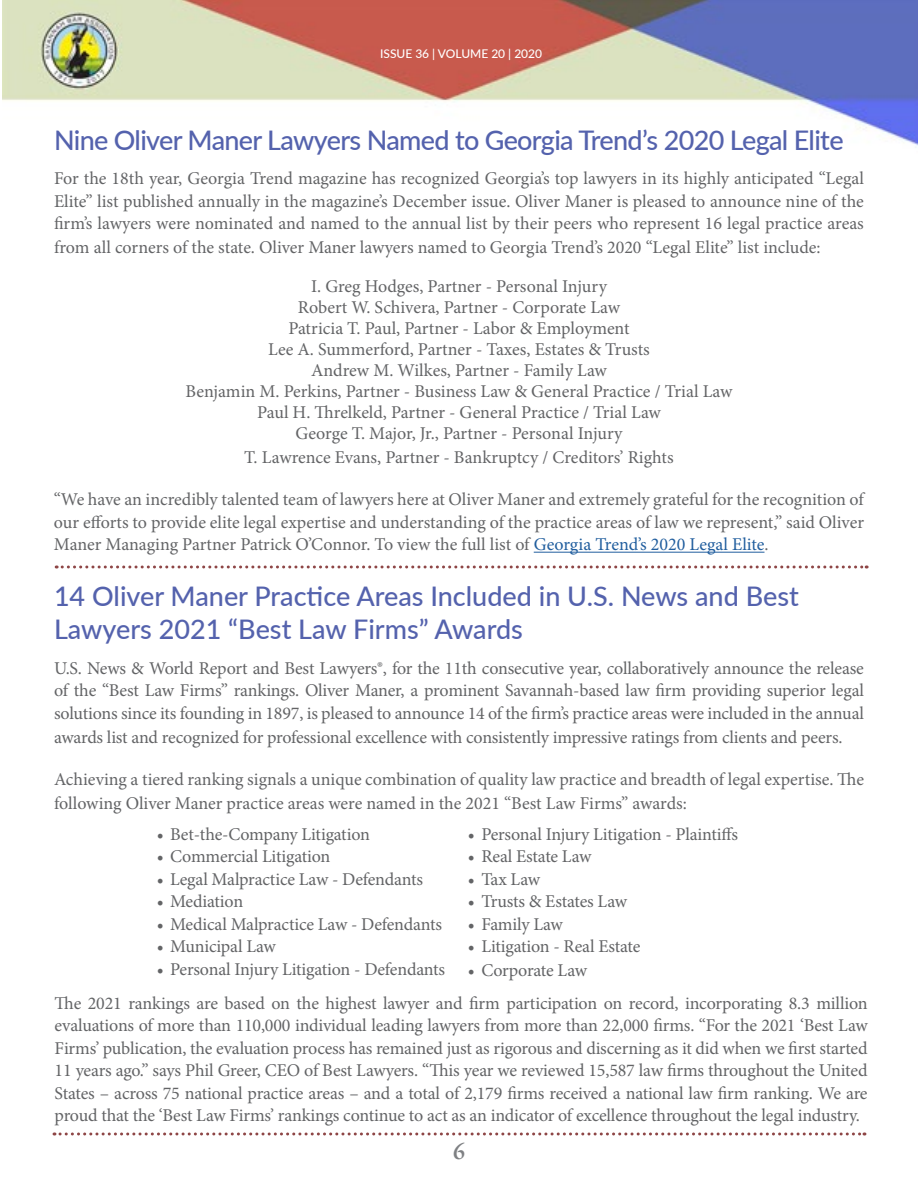
<style>
.page{position:relative;width:918px;height:1188px;background:#fff}
.page>*{position:absolute;margin:0;border:0;box-sizing:border-box;transform-origin:0 0}
.t1{font:500 27px/32.4px "Lato";letter-spacing:-.01em;color:#5462ad}
.t2{font:600 24px "Garamond Premr Pro";color:#7e8083}
.t3{font:18px/21px "Minion Pro";letter-spacing:-.005em;color:#636466;text-align:justify}
.t4{font:500 12px "Lato";color:#fff}
.s1{color:#215e9e}
</style>
<div class="page">
<img style="left:2px;top:0;width:916px;height:148px">
<svg style="left:54px;top:1132px;width:811px;height:4px"></svg>
<svg style="left:56px;top:566px;width:811px;height:2px"></svg>
<hr style="left:534px;top:552px;width:231px;height:1px;background:#215e9e">
<p class="t4" style="left:380px;top:45px;width:164px">ISSUE 36 | VOLUME 20 | 2020</p>
<h1 class="t1" style="left:54px;top:123px;width:791px">Nine Oliver Maner Lawyers Named to Georgia Trend’s 2020 Legal Elite</h1>
<p class="t3" style="left:54px;top:167px;width:812px;line-height:23px">For the 18th year, Georgia Trend magazine has recognized Georgia’s top lawyers in its highly anticipated “Legal Elite” list published annually in the magazine’s December issue. Oliver Maner is pleased to announce nine of the firm’s lawyers were nominated and named to the annual list by their peers who represent 16 legal practice areas from all corners of the state. Oliver Maner lawyers named to Georgia Trend’s 2020 “Legal Elite” list include:</p>
<p class="t3" style="left:185px;top:276px;width:549px;text-align:center">I. Greg Hodges, Partner - Personal Injury<br>Robert W. Schivera, Partner - Corporate Law<br>Patricia T. Paul, Partner - Labor &amp; Employment<br>Lee A. Summerford, Partner - Taxes, Estates &amp; Trusts<br>Andrew M. Wilkes, Partner - Family Law<br>Benjamin M. Perkins, Partner - Business Law &amp; General Practice / Trial Law Paul H. Threlkeld, Partner - General Practice / Trial Law<br>George T. Major, Jr., Partner - Personal Injury</p>
<p class="t3" style="left:244px;top:447px;width:431px">T. Lawrence Evans, Partner - Bankruptcy / Creditors’ Rights</p>
<p class="t3" style="left:54px;top:489px;width:812px;line-height:22.5px">“We have an incredibly talented team of lawyers here at Oliver Maner and extremely grateful for the recognition of our efforts to provide elite legal expertise and understanding of the practice areas of law we represent,” said Oliver Maner Managing Partner Patrick O’Connor. To view the full list of <span class="s1">Georgia Trend’s 2020 Legal Elite</span>.</p>
<h1 class="t1" style="left:54px;top:579px;width:746px">14 Oliver Maner Practice Areas Included in U.S. News and Best<br>Lawyers 2021 “Best Law Firms” Awards</h1>
<p class="t3" style="left:54px;top:657px;width:812px;line-height:23px">U.S. News &amp; World Report and Best Lawyers®, for the 11th consecutive year, collaboratively announce the release of the “Best Law Firms” rankings. Oliver Maner, a prominent Savannah-based law firm providing superior legal solutions since its founding in 1897, is pleased to announce 14 of the firm’s practice areas were included in the annual awards list and recognized for professional excellence with consistently impressive ratings from clients and peers.</p>
<p class="t3" style="left:54px;top:767px;width:811px;line-height:24px">Achieving a tiered ranking signals a unique combination of quality law practice and breadth of legal expertise. The following Oliver Maner practice areas were named in the 2021 “Best Law Firms” awards:</p>
<p class="t3" style="left:157px;top:824px;width:215px">• Bet-the-Company Litigation</p>
<p class="t3" style="left:157px;top:846px;width:175px">• Commercial Litigation</p>
<p class="t3" style="left:157px;top:869px;width:268px">• Legal Malpractice Law - Defendants</p>
<p class="t3" style="left:157px;top:891px;width:88px">• Mediation</p>
<p class="t3" style="left:157px;top:914px;width:287px">• Medical Malpractice Law - Defendants</p>
<p class="t3" style="left:157px;top:936px;width:121px">• Municipal Law</p>
<p class="t3" style="left:157px;top:959px;width:290px">• Personal Injury Litigation - Defendants</p>
<p class="t3" style="left:468px;top:824px;width:272px">• Personal Injury Litigation - Plaintiffs</p>
<p class="t3" style="left:468px;top:846px;width:125px">• Real Estate Law</p>
<p class="t3" style="left:468px;top:869px;width:74px">• Tax Law</p>
<p class="t3" style="left:468px;top:891px;width:161px">• Trusts &amp; Estates Law</p>
<p class="t3" style="left:468px;top:914px;width:97px">• Family Law</p>
<p class="t3" style="left:468px;top:936px;width:174px">• Litigation - Real Estate</p>
<p class="t3" style="left:468px;top:960px;width:121px">• Corporate Law</p>
<p class="t3" style="left:55px;top:992px;width:815px;line-height:22.5px">The 2021 rankings are based on the highest lawyer and firm participation on record, incorporating 8.3 million evaluations of more than 110,000 individual leading lawyers from more than 22,000 firms. “For the 2021 ‘Best Law Firms’ publication, the evaluation process has remained just as rigorous and discerning as it did when we first started 11 years ago.” says Phil Greer, CEO of Best Lawyers. “This year we reviewed 15,587 law firms throughout the United States – across 75 national practice areas – and a total of 2,179 firms received a national law firm ranking. We are proud that the ‘Best Law Firms’ rankings continue to act as an indicator of excellence throughout the legal industry.</p>
<h2 class="t2" style="left:453px;top:1137px;width:13px">6</h2>
</div>
